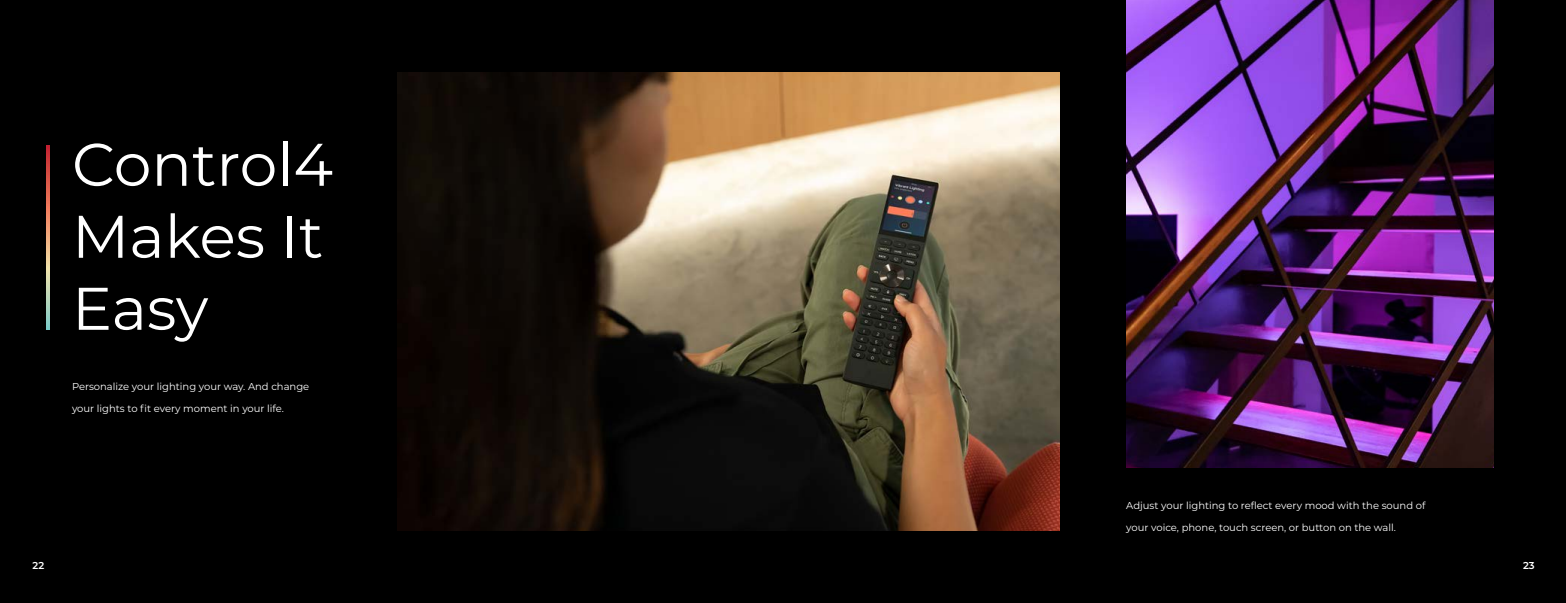
<style>
.page{position:relative;width:1566px;height:603px;background:#000}
.page>*{position:absolute;margin:0;border:0;box-sizing:border-box;transform-origin:0 0}
.Article_Title{font:60px/72px "Montserrat";color:#fff}
.body{font:10px "Montserrat";color:#fff}
.t1{font:600 10px "Montserrat";color:#fff}
</style>
<div class="page">
<svg style="left:47px;top:145px;width:3px;height:185px"></svg>
<img style="left:398px;top:72px;width:662px;height:459px">
<img style="left:1126px;top:0;width:368px;height:468px">
<p class="Article_Title" style="left:72px;top:126px;width:263px">Control4<br>Makes It<br>Easy</p>
<p class="body" style="left:72px;top:380px;width:239px">Personalize your lighting your way. And change</p>
<p class="body" style="left:72px;top:402px;width:214px">your lights to fit every moment in your life.</p>
<p class="body" style="left:1126px;top:499px;width:301px">Adjust your lighting to reflect every mood with the sound of</p>
<p class="body" style="left:1126px;top:521px;width:271px">your voice, phone, touch screen, or button on the wall.</p>
<p class="t1" style="left:33px;top:558px;width:13px">22</p>
<p class="t1" style="left:1523px;top:558px;width:13px">23</p>
</div>
